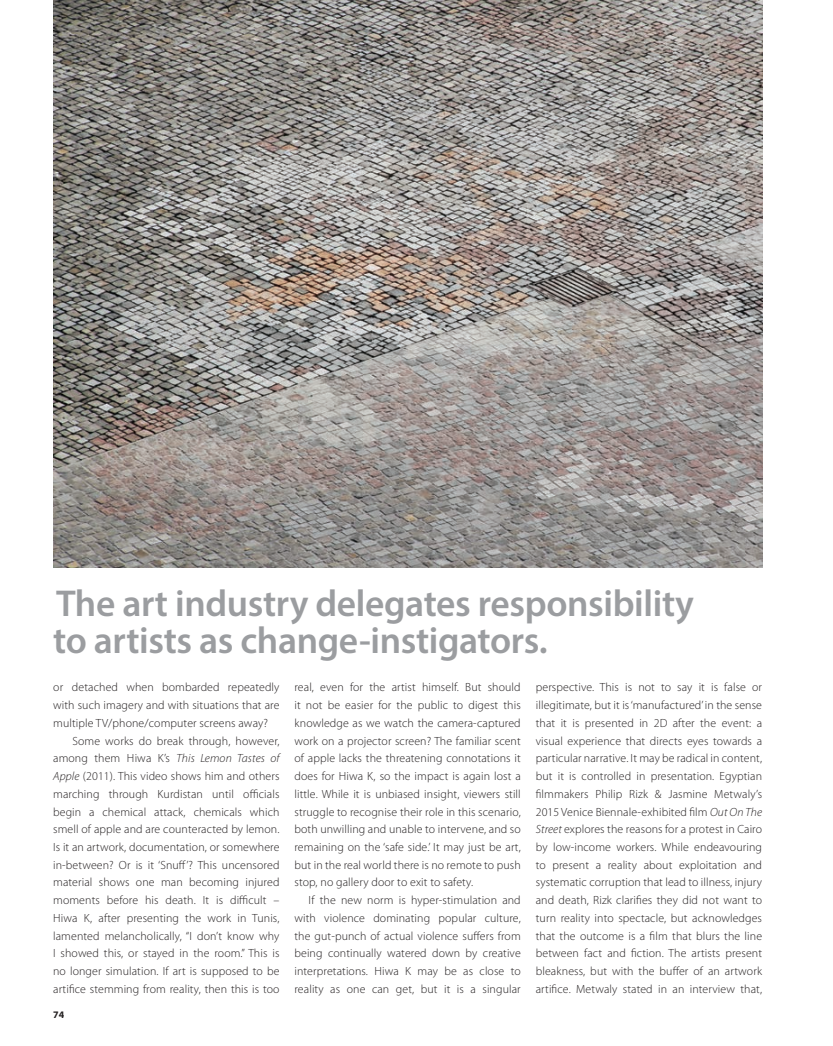
<style>
.page{position:relative;width:833px;height:1046px;background:#fff}
.page>*{position:absolute;margin:0;border:0;box-sizing:border-box;transform-origin:0 0}
.t1{font:600 37.5px/37.5px "Myriad Pro";letter-spacing:-.01em;color:#9b9da0}
.t2{font:300 11.88px/17.8px "Myriad Pro";letter-spacing:.01em;color:#231f20;text-align:justify}
.t3{font:700 10px "Myriad Pro";color:#231f20}
.s1{font-style:italic}
</style>
<div class="page">
<img style="left:53px;top:0;width:709px;height:567px">
<p class="t1" style="left:53px;top:583px;width:642px">The art industry delegates responsibility to artists as change-instigators.</p>
<p class="t2" style="left:53px;top:678px;width:228px">or detached when bombarded repeatedly with such imagery and with situations that are multiple TV/phone/computer screens away?</p>
<p class="t2" style="left:53px;top:731px;width:228px;text-indent:19px">Some works do break through, however, among them Hiwa K’s <span class="s1">This Lemon Tastes of Apple</span> (2011). This video shows him and others marching through Kurdistan until officials begin a chemical attack, chemicals which smell of apple and are counteracted by lemon.<br>Is it an artwork, documentation, or somewhere in-between? Or is it ‘Snuff’? This uncensored material shows one man becoming injured moments before his death. It is difficult – Hiwa K, after presenting the work in Tunis, lamented melancholically, “I don’t know why I showed this, or stayed in the room.” This is no longer simulation. If art is supposed to be artifice stemming from reality, then this is too</p>
<p class="t3" style="left:53px;top:1007px;width:13px">74</p>
<p class="t2" style="left:294px;top:678px;width:228px">real, even for the artist himself. But should it not be easier for the public to digest this knowledge as we watch the camera-captured work on a projector screen? The familiar scent of apple lacks the threatening connotations it does for Hiwa K, so the impact is again lost a little. While it is unbiased insight, viewers still struggle to recognise their role in this scenario, both unwilling and unable to intervene, and so remaining on the ‘safe side.’ It may just be art, but in the real world there is no remote to push stop, no gallery door to exit to safety.</p>
<p class="t2" style="left:294px;top:891px;width:228px;text-indent:14px">If the new norm is hyper-stimulation and with violence dominating popular culture, the gut-punch of actual violence suffers from being continually watered down by creative interpretations. Hiwa K may be as close to reality as one can get, but it is a singular</p>
<p class="t2" style="left:536px;top:678px;width:228px">perspective. This is not to say it is false or illegitimate, but it is ‘manufactured’ in the sense that it is presented in 2D after the event: a visual experience that directs eyes towards a particular narrative. It may be radical in content, but it is controlled in presentation. Egyptian filmmakers Philip Rizk &amp; Jasmine Metwaly’s 2015 Venice Biennale-exhibited film <span class="s1">Out On The Street</span> explores the reasons for a protest in Cairo by low-income workers. While endeavouring to present a reality about exploitation and systematic corruption that lead to illness, injury and death, Rizk clarifies they did not want to turn reality into spectacle, but acknowledges that the outcome is a film that blurs the line between fact and fiction. The artists present bleakness, but with the buffer of an artwork artifice. Metwaly stated in an interview that,</p>
</div>
